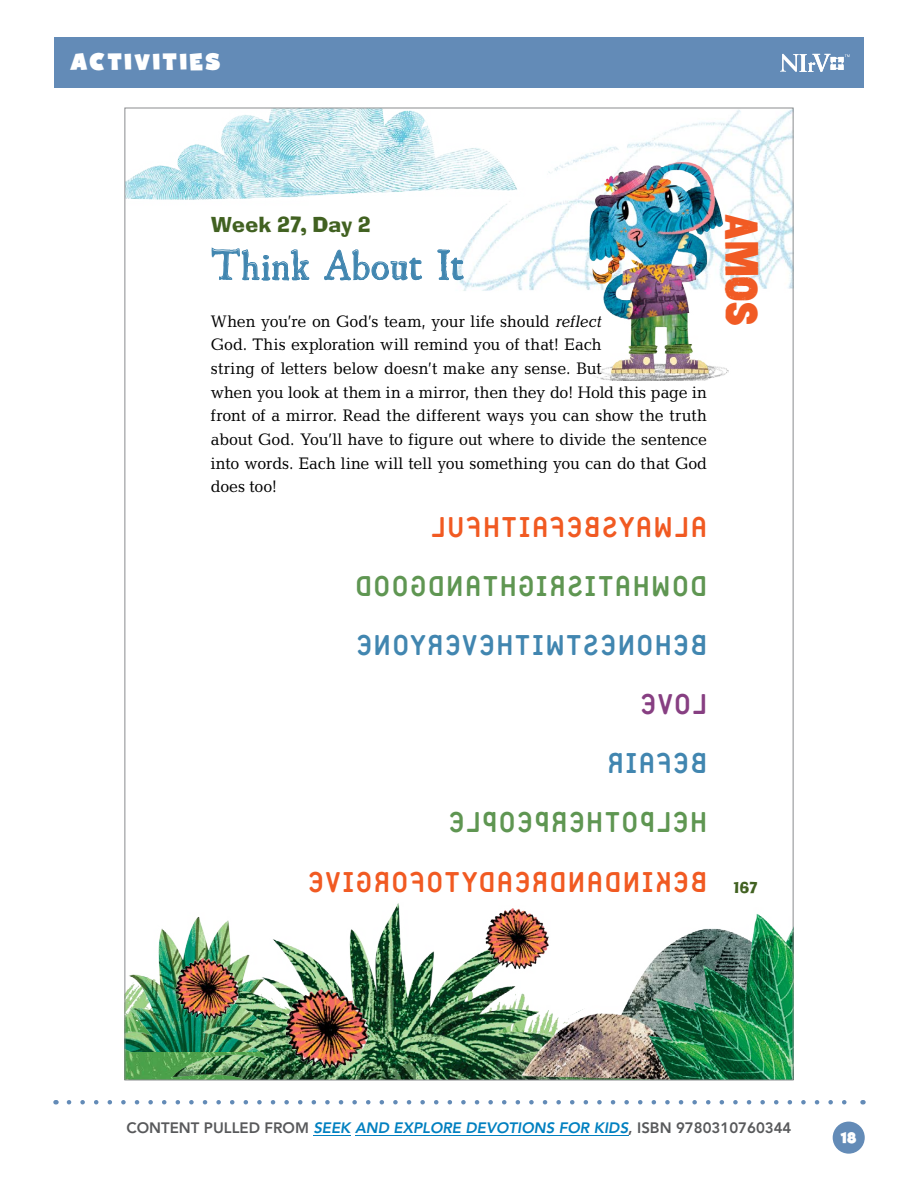
<style>
.page{position:relative;width:918px;height:1188px;background:#fff}
.page>*{position:absolute;margin:0;border:0;box-sizing:border-box;transform-origin:0 0}
.t1{font:40.5px "Goshen";color:#f15b24}
.t2{font:37.2px "Ugly Qua";letter-spacing:.02em;color:#4186b0}
.t3{font:24px "Ghost Kid AOE Pro";letter-spacing:.12em;color:#fff}
.t4{font:23.7px "Ad Lib ICG";letter-spacing:.02em;color:#416121}
.t5{font:16.8px/23.7px "Candida Std";letter-spacing:-.005em;color:#000;scale:.95 1}
.t6{font:16.8px "Ad Lib ICG";color:#416121}
.t7{font:800 15px "Avenir";color:#58595b}
.t8{font:15px "Ghost Kid AOE Pro";color:#fff}
.s1{font-style:italic}
.s2{font-style:italic;color:#0080c0}
</style>
<div class="page">
<div style="left:54px;top:37px;width:810px;height:51px;background:#638bb7"></div>
<svg style="left:780px;top:54px;width:70px;height:18px"></svg>
<div style="left:833px;top:1122px;width:32px;height:32px;background:#638bb7;border-radius:50%"></div>
<hr style="left:313px;top:1135px;width:38px;height:1px;background:#0080c0">
<hr style="left:355px;top:1135px;width:273px;height:1px;background:#0080c0">
<img style="left:126px;top:110px;width:666px;height:181px">
<img style="left:577px;top:155px;width:154px;height:226px">
<svg style="left:211px;top:247px;width:99px;height:34px"></svg>
<svg style="left:324px;top:244px;width:99px;height:40px"></svg>
<svg style="left:438px;top:249px;width:26px;height:32px"></svg>
<img style="left:126px;top:974px;width:14px;height:77px">
<img style="left:140px;top:903px;width:351px;height:175px">
<img style="left:482px;top:905px;width:55px;height:69px">
<img style="left:282px;top:986px;width:88px;height:89px">
<img style="left:172px;top:955px;width:68px;height:68px">
<img style="left:491px;top:919px;width:142px;height:159px">
<img style="left:633px;top:914px;width:159px;height:164px">
<svg style="left:69px;top:1100px;width:778px;height:4px"></svg>
<h3 class="t3" style="left:71px;top:47px;width:151px">ACTIVITIES</h3>
<h3 class="t4" style="left:211px;top:211px;width:161px">Week 27, Day 2</h3>
<h2 class="t2" style="left:211px;top:237px;width:255px">Think About It</h2>
<p class="t5" style="left:211px;top:309px;width:524px">When you’re on God’s team, your life should <span class="s1">reflect<br></span>God. This exploration will remind you of that! Each<br>string of letters below doesn’t make any sense. But<br>when you look at them in a mirror, then they do! Hold this page in front of a mirror. Read the different ways you can show the truth about God. You’ll have to figure out where to divide the sentence into words. Each line will tell you something you can do that God does too!</p>
<h1 class="t1" style="left:764px;top:214px;width:114px;rotate:90deg">AMOS</h1>
<p class="t6" style="left:733px;top:878px;width:26px">167</p>
<p class="t7" style="left:126px;top:1119px;width:667px">CONTENT PULLED FROM <span class="s2">SEEK AND EXPLORE DEVOTIONS FOR KIDS</span>, ISBN 9780310760344</p>
<p class="t8" style="left:840px;top:1128px;width:18px">18</p>
</div>
